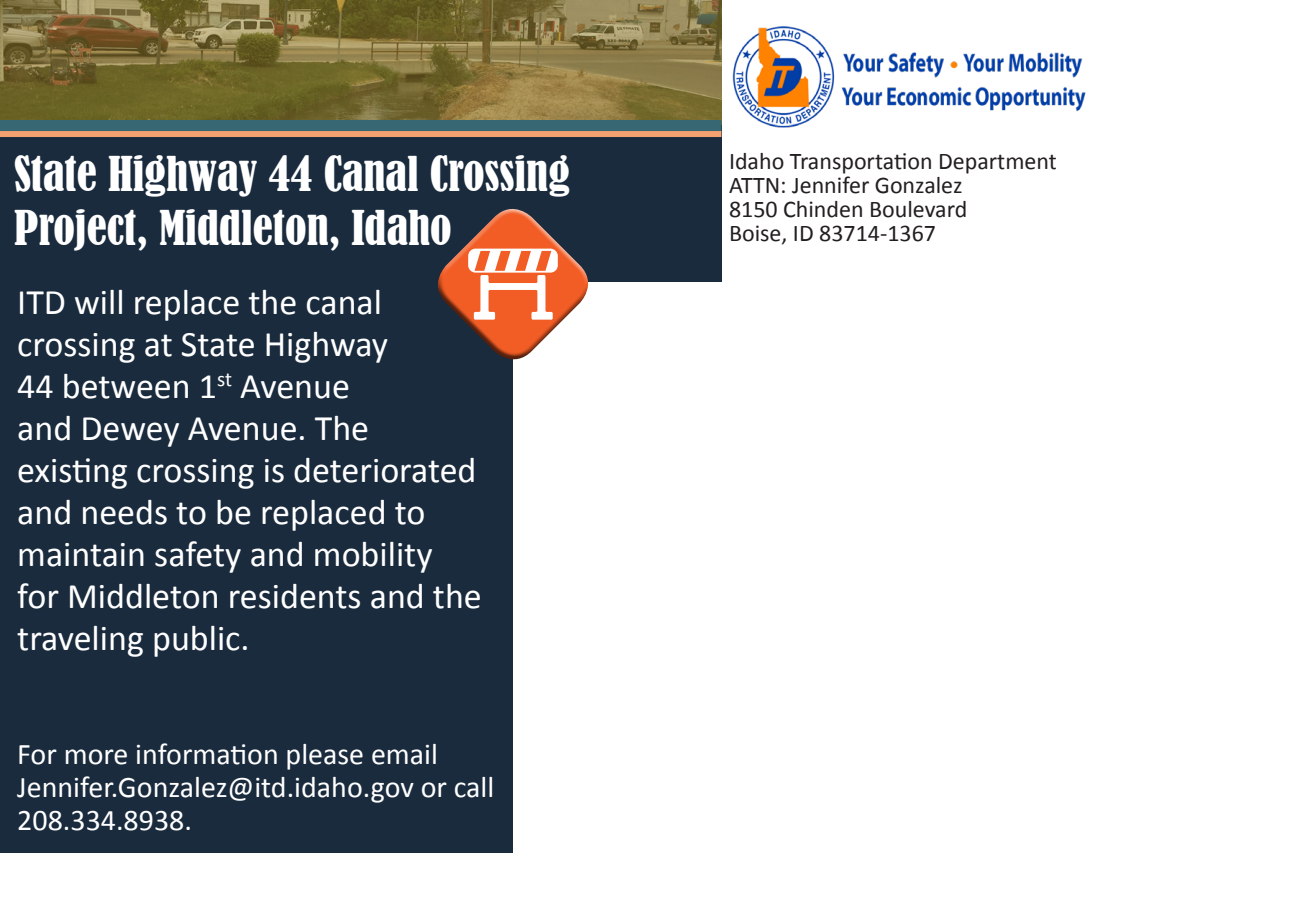
<style>
.page{position:relative;width:1296px;height:918px;background:#fff}
.page>*{position:absolute;margin:0;border:0;box-sizing:border-box;transform-origin:0 0}
.t1{font:condensed 45px/54px "Bernard";color:#fff}
.t2{font:36px/42px "Calibri";color:#fff}
.t3{font:30px/33px "Calibri";color:#fff}
.Title_2{font:24px "Calibri";color:#231f20}
</style>
<div class="page">
<div style="left:0;top:0;width:513px;height:853px;background:#1a2b3e"></div>
<div style="left:513px;top:0;width:208px;height:282px;background:#1a2b3e"></div>
<img style="left:732px;top:26px;width:354px;height:102px">
<svg style="left:438px;top:209px;width:150px;height:151px"></svg>
<img style="left:0;top:0;width:721px;height:120px">
<div style="left:0;top:120px;width:721px;height:12px;background:#366773"></div>
<div style="left:0;top:131px;width:721px;height:6px;background:#f5a170"></div>
<p class="t1" style="left:14px;top:148px;width:557px">State Highway 44 Canal Crossing<br>Project, Middleton, Idaho</p>
<p class="t2" style="left:17px;top:281px;width:466px">ITD will replace the canal crossing at State Highway<br>44 between 1<sup>st</sup> Avenue<br>and Dewey Avenue. The existing crossing is deteriorated and needs to be replaced to maintain safety and mobility for Middleton residents and the traveling public.</p>
<p class="t3" style="left:17px;top:737px;width:479px">For more information please email<br>Jennifer.Gonzalez@itd.idaho.gov or call<br>208.334.8938.</p>
<p class="Title_2" style="left:729px;top:146px;width:329px">Idaho Transportation Department</p>
<p class="Title_2" style="left:729px;top:170px;width:235px">ATTN: Jennifer Gonzalez</p>
<p class="Title_2" style="left:729px;top:194px;width:240px">8150 Chinden Boulevard</p>
<p class="Title_2" style="left:729px;top:218px;width:209px">Boise, ID 83714-1367</p>
</div>
